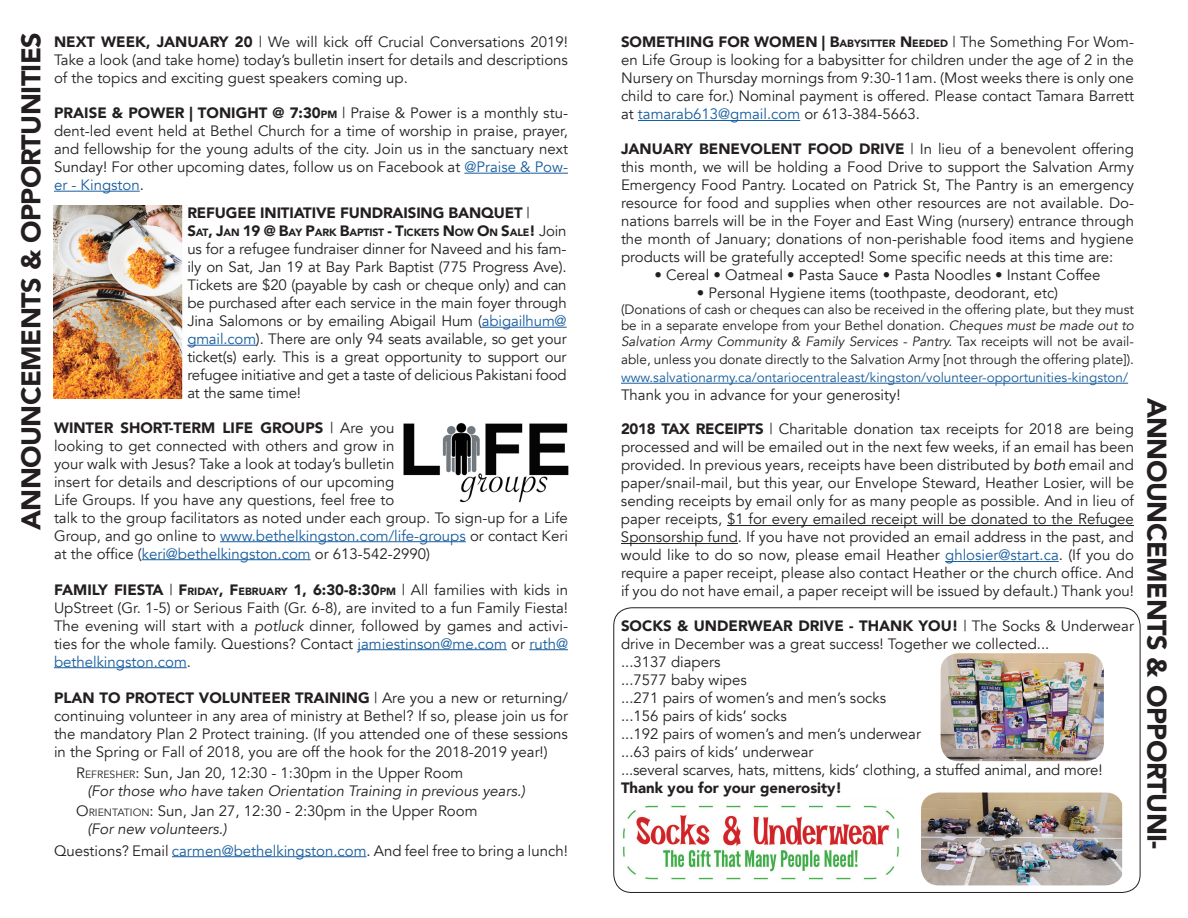
<style>
.page{position:relative;width:1188px;height:918px;background:#fff}
.page>*{position:absolute;margin:0;border:0;box-sizing:border-box;transform-origin:0 0}
.t1{font:900 27px "Avenir";letter-spacing:-.02em;color:#231f20}
.t2{font:15px/18px "Avenir";color:#231f20;text-align:justify}
.t3{font:italic 15px "Avenir";color:#231f20}
.t4{font:900 15px "Avenir";letter-spacing:-.01em;color:#231f20}
.t5{font:13.5px/16.2px "Avenir";color:#231f20;text-align:justify}
.t6{font:13.5px/18px "Avenir";color:#175d9e}
.t7{font:900 10.5px "Avenir";letter-spacing:-.015em;color:#231f20}
.s1{font-weight:900}
.s2{font-weight:900;font-size:10.5px}
.s3{color:#175d9e}
.s4{font-weight:400}
.s5{font-size:15px}
.s6{font-weight:400;font-size:15px}
.s7{font-style:italic}
.s8{font-style:inherit}
.s9{font-size:10.5px}
.s10{color:#231f20}
</style>
<div class="page">
<hr style="left:638px;top:120px;width:162px;height:1px;background:#175d9e">
<hr style="left:621px;top:383px;width:507px;height:1px;background:#175d9e">
<hr style="left:727px;top:525px;width:407px;height:1px;background:#231f20">
<hr style="left:621px;top:543px;width:117px;height:1px;background:#231f20">
<hr style="left:945px;top:561px;width:114px;height:1px;background:#175d9e">
<hr style="left:464px;top:173px;width:104px;height:1px;background:#175d9e">
<hr style="left:54px;top:191px;width:86px;height:1px;background:#175d9e">
<hr style="left:220px;top:541px;width:246px;height:1px;background:#175d9e">
<hr style="left:142px;top:559px;width:169px;height:1px;background:#175d9e">
<hr style="left:358px;top:649px;width:149px;height:1px;background:#175d9e">
<hr style="left:529px;top:649px;width:39px;height:1px;background:#175d9e">
<hr style="left:54px;top:667px;width:133px;height:1px;background:#175d9e">
<hr style="left:172px;top:856px;width:194px;height:1px;background:#175d9e">
<img style="left:403px;top:423px;width:166px;height:80px">
<img style="left:54px;top:205px;width:129px;height:193px">
<hr style="left:482px;top:327px;width:85px;height:1px;background:#175d9e">
<hr style="left:187px;top:345px;width:69px;height:1px;background:#175d9e">
<img style="left:941px;top:653px;width:163px;height:108px">
<img style="left:921px;top:793px;width:201px;height:92px">
<img style="left:616px;top:805px;width:283px;height:79px">
<div style="left:613px;top:607px;width:527px;height:286px;border:1px solid #231f20;border-radius:18px"></div>
<p class="t1" style="left:8px;top:530px;width:500px;rotate:-90deg">ANNOUNCEMENTS &amp; OPPORTUNITIES</p>
<p class="t2" style="left:54px;top:34px;width:516px"><span class="s1">NEXT WEEK, JANUARY 20</span> | We will kick off Crucial Conversations 2019!<br>Take a look (and take home) today’s bulletin insert for details and descriptions of the topics and exciting guest speakers coming up.</p>
<p class="t2" style="left:54px;top:104px;width:516px"><span class="s1">PRAISE &amp; POWER</span> <span class="s1">| TONIGHT @ 7:30</span><span class="s2">PM</span> | Praise &amp; Power is a monthly stu&shy;dent-led event held at Bethel Church for a time of worship in praise, prayer, and fellowship for the young adults of the city. Join us in the sanctuary next Sunday! For other upcoming dates, follow us on Facebook at <span class="s3">@Praise &amp; Pow&shy;er - Kingston</span>.</p>
<p class="t4" style="left:187px;top:200px;width:344px">REFUGEE INITIATIVE FUNDRAISING BANQUET <span class="s4">|</span></p>
<p class="t7" style="left:187px;top:223px;width:381px"><span class="s5">S</span>AT<span class="s5">, J</span>AN <span class="s5">19 @ B</span>AY <span class="s5">P</span>ARK <span class="s5">B</span>APTIST <span class="s5">- T</span>ICKETS <span class="s5">N</span>OW <span class="s5">O</span>N <span class="s5">S</span>ALE<span class="s5">!</span> <span class="s6">Join</span></p>
<p class="t2" style="left:187px;top:240px;width:381px">us for a refugee fundraiser dinner for Naveed and his fam&shy;ily on Sat, Jan 19 at Bay Park Baptist (775 Progress Ave).<br>Tickets are $20 (payable by cash or cheque only) and can be purchased after each service in the main foyer through Jina Salomons or by emailing Abigail Hum (<span class="s3">abigailhum@ gmail.com</span>). There are only 94 seats available, so get your ticket(s) early. This is a great opportunity to support our refugee initiative and get a taste of delicious Pakistani food at the same time!</p>
<p class="t2" style="left:54px;top:419px;width:516px;text-align:left"><span class="s1">WINTER SHORT-TERM LIFE GROUPS</span> | Are you<br>looking to get connected with others and grow in<br>your walk with Jesus? Take a look at today’s bulletin<br>insert for details and descriptions of our upcoming<br>Life Groups. If you have any questions, feel free to<br>talk to the group facilitators as noted under each group. To sign-up for a Life Group, and go online to <span class="s3">www.bethelkingston.com/life-groups</span> or contact Keri at the office (<span class="s3">keri@bethelkingston.com</span> or 613-542-2990)</p>
<p class="t2" style="left:54px;top:581px;width:516px"><span class="s1">FAMILY FIESTA</span> | <span class="s1">F</span><span class="s2">RIDAY</span><span class="s1">, F</span><span class="s2">EBRUARY</span> <span class="s1">1, 6:30-8:30</span><span class="s2">PM</span> | All families with kids in UpStreet (Gr. 1-5) or Serious Faith (Gr. 6-8), are invited to a fun Family Fiesta!<br>The evening will start with a <span class="s7">potluck</span> dinner, followed by games and activi&shy;ties for the whole family. Questions? Contact <span class="s3">jamiestinson@me.com</span> or <span class="s3">ruth@ bethelkingston.com</span>.</p>
<p class="t2" style="left:54px;top:689px;width:516px"><span class="s1">PLAN TO PROTECT VOLUNTEER TRAINING</span> | Are you a new or returning/ continuing volunteer in any area of ministry at Bethel? If so, please join us for the mandatory Plan 2 Protect training. (If you attended one of these sessions in the Spring or Fall of 2018, you are off the hook for the 2018-2019 year!)</p>
<p class="t2" style="left:76px;top:764px;width:389px"><span class="s8">R</span><span class="s9">EFRESHER</span><span class="s8">:</span> Sun, Jan 20, 12:30 - 1:30pm in the Upper Room</p>
<p class="t3" style="left:87px;top:782px;width:439px">(For those who have taken Orientation Training in previous years.)</p>
<p class="t2" style="left:76px;top:802px;width:403px"><span class="s8">O</span><span class="s9">RIENTATION</span>: Sun, Jan 27, 12:30 - 2:30pm in the Upper Room</p>
<p class="t3" style="left:87px;top:820px;width:141px">(For new volunteers.)</p>
<p class="t2" style="left:54px;top:842px;width:515px">Questions? Email <span class="s3">carmen@bethelkingston.com</span>. And feel free to bring a lunch!</p>
<p class="t2" style="left:621px;top:34px;width:514px"><span class="s1">SOMETHING FOR WOMEN</span> <span class="s1">| B</span><span class="s2">ABYSITTER</span> <span class="s1">N</span><span class="s2">EEDED</span> | The Something For Wom&shy;en Life Group is looking for a babysitter for children under the age of 2 in the Nursery on Thursday mornings from 9:30-11am. (Most weeks there is only one child to care for.) Nominal payment is offered. Please contact Tamara Barrett at <span class="s3">tamarab613@gmail.com</span> or 613-384-5663.</p>
<p class="t2" style="left:621px;top:140px;width:515px"><span class="s1">JANUARY BENEVOLENT FOOD DRIVE</span> | In lieu of a benevolent offering this month, we will be holding a Food Drive to support the Salvation Army Emergency Food Pantry. Located on Patrick St, The Pantry is an emergency resource for food and supplies when other resources are not available. Do&shy;nations barrels will be in the Foyer and East Wing (nursery) entrance through the month of January; donations of non-perishable food items and hygiene products will be gratefully accepted! Some specific needs at this time are:</p>
<p class="t2" style="left:654px;top:266px;width:448px">• Cereal • Oatmeal • Pasta Sauce • Pasta Noodles • Instant Coffee</p>
<p class="t2" style="left:697px;top:284px;width:363px">• Personal Hygiene items (toothpaste, deodorant, etc)</p>
<p class="t5" style="left:621px;top:301px;width:515px">(Donations of cash or cheques can also be received in the offering plate, but they must be in a separate envelope from your Bethel donation. <span class="s7">Cheques must be made out to Salvation Army Community &amp; Family Services - Pantry.</span> Tax receipts will not be avail-</p>
<p class="t6" style="left:621px;top:351px;width:515px"><span class="s10">able, unless you donate directly to the Salvation Army [not through the offering plate]). </span>www.salvationarmy.ca/ontariocentraleast/kingston/volunteer-opportunities-kingston/</p>
<p class="t2" style="left:621px;top:386px;width:281px">Thank you in advance for your generosity!</p>
<p class="t2" style="left:621px;top:421px;width:515px"><span class="s1">2018 TAX RECEIPTS</span> | Charitable donation tax receipts for 2018 are being processed and will be emailed out in the next few weeks, if an email has been provided. In previous years, receipts have been distributed by <span class="s7">both</span> email and paper/snail-mail, but this year, our Envelope Steward, Heather Losier, will be sending receipts by email only for as many people as possible. And in lieu of paper receipts, $1 for every emailed receipt will be donated to the Refugee Sponsorship fund. If you have not provided an email address in the past, and would like to do so now, please email Heather <span class="s3">ghlosier@start.ca</span>. (If you do require a paper receipt, please also contact Heather or the church office. And if you do not have email, a paper receipt will be issued by default.) Thank you!</p>
<p class="t2" style="left:621px;top:617px;width:515px"><span class="s1">SOCKS &amp; UNDERWEAR DRIVE - THANK YOU!</span> | The Socks &amp; Underwear drive in December was a great success! Together we collected...</p>
<p class="t2" style="left:621px;top:653px;width:101px">...3137 diapers</p>
<p class="t2" style="left:621px;top:671px;width:127px">...7577 baby wipes</p>
<p class="t2" style="left:621px;top:689px;width:267px">...271 pairs of women’s and men’s socks</p>
<p class="t2" style="left:621px;top:707px;width:167px">...156 pairs of kids’ socks</p>
<p class="t2" style="left:621px;top:725px;width:302px">...192 pairs of women’s and men’s underwear</p>
<p class="t2" style="left:621px;top:743px;width:194px">...63 pairs of kids’ underwear</p>
<p class="t2" style="left:621px;top:761px;width:483px">...several scarves, hats, mittens, kids’ clothing, a stuffed animal, and more!</p>
<p class="t4" style="left:621px;top:775px;width:223px">Thank you for your generosity!</p>
<p class="t1" style="left:1180px;top:398px;width:453px;rotate:90deg">ANNOUNCEMENTS &amp; OPPORTUNI-</p>
</div>
